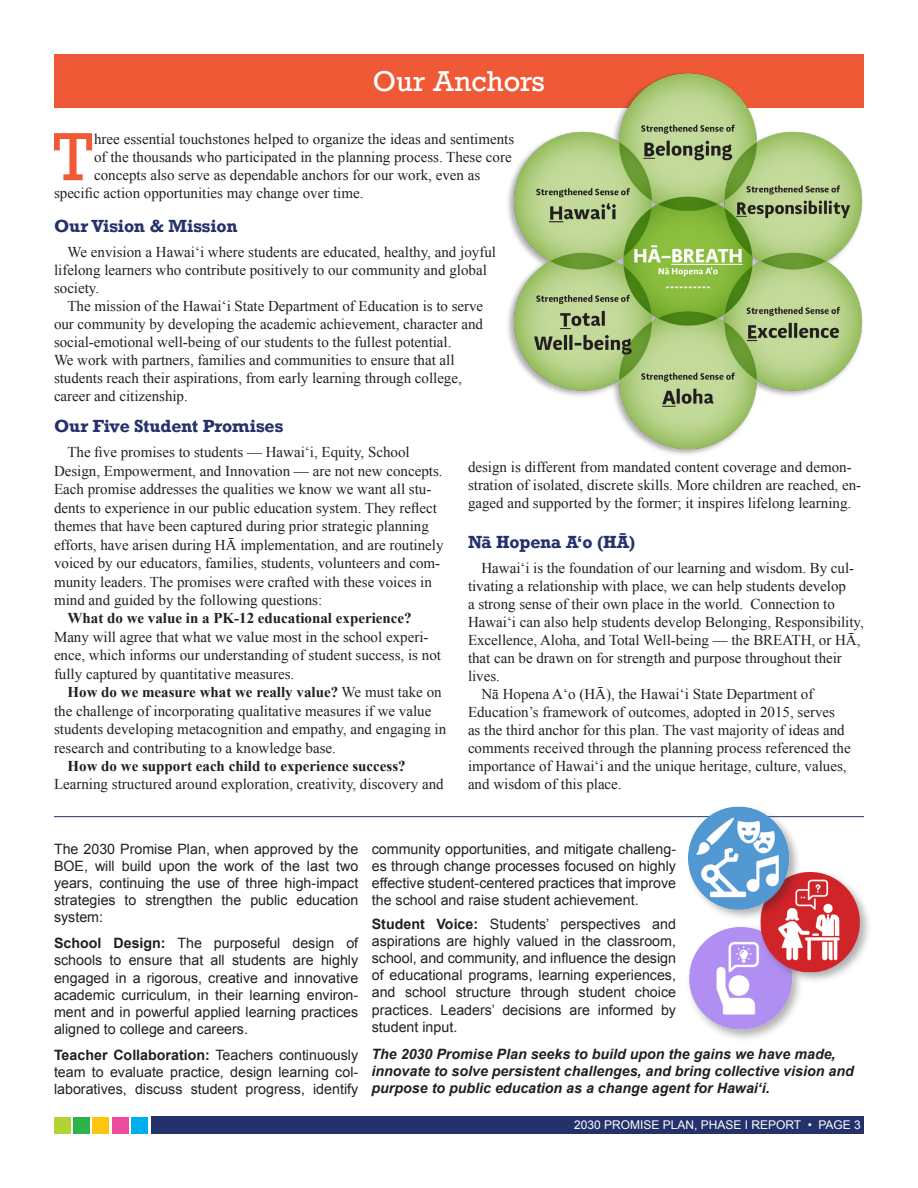
<style>
.page{position:relative;width:918px;height:1188px;background:#fff}
.page>*{position:absolute;margin:0;border:0;box-sizing:border-box;transform-origin:0 0}
.Body{font:63.9px "Rockwell";color:#f05935}
.t1{font:27px "Rockwell";color:#fff}
.Body_Header{font:700 16.5px "Rockwell";letter-spacing:-.01em;color:#24316b}
.Body-2{font:15px/18px "Times New Roman";color:#231f20}
.Breakout_Box{font:14.25px/17.1px "Arial";color:#231f20;text-align:justify}
.Breakout_Box-2{font:italic 700 14.25px/17.1px "Arial";color:#231f20}
.t2{font:12px "Arial";color:#fff}
.s1{font-weight:700}
</style>
<div class="page">
<div style="left:151px;top:1116px;width:713px;height:17px;background:#24316b"></div>
<div style="left:54px;top:1117px;width:16px;height:16px;background:#b3d234"></div>
<div style="left:73px;top:1117px;width:17px;height:16px;background:#2cb34b"></div>
<div style="left:93px;top:1117px;width:16px;height:16px;background:#fec50d"></div>
<div style="left:112px;top:1117px;width:16px;height:16px;background:#ed4c9c"></div>
<div style="left:131px;top:1117px;width:17px;height:16px;background:#00aeef"></div>
<div style="left:54px;top:54px;width:810px;height:54px;background:#f05935"></div>
<img style="left:507px;top:73px;width:356px;height:380px">
<hr style="left:54px;top:816px;width:810px;height:1px;background:#24316b">
<div style="left:686px;top:924px;width:118px;height:119px;background:#231f20;opacity:.35"></div>
<img style="left:687px;top:924px;width:110px;height:111px">
<div style="left:758px;top:870px;width:114px;height:114px;background:#231f20;opacity:.35"></div>
<img style="left:756px;top:870px;width:108px;height:106px">
<div style="left:686px;top:804px;width:115px;height:118px;background:#231f20;opacity:.35"></div>
<img style="left:685px;top:805px;width:108px;height:108px">
<p class="t1" style="left:373px;top:65px;width:174px">Our Anchors</p>
<p class="Body" style="left:52px;top:118px;width:44px">T</p>
<p class="Body-2" style="left:94px;top:130px;width:422px">hree essential touchstones helped to organize the ideas and sentiments</p>
<p class="Body-2" style="left:94px;top:148px;width:419px">of the thousands who participated in the planning process. These core</p>
<p class="Body-2" style="left:94px;top:166px;width:388px">concepts also serve as dependable anchors for our work, even as</p>
<p class="Body-2" style="left:54px;top:184px;width:311px">specific action opportunities may change over time.</p>
<p class="Body_Header" style="left:54px;top:215px;width:185px">Our Vision &amp; Mission</p>
<p class="Body-2" style="left:54px;top:243px;width:444px;text-indent:14px">We envision a Hawaiʻi where students are educated, healthy, and joyful lifelong learners who contribute positively to our community and global society.</p>
<p class="Body-2" style="left:54px;top:297px;width:431px;text-indent:14px">The mission of the Hawai‘i State Department of Education is to serve our community by developing the academic achievement, character and social-emotional well-being of our students to the fullest potential.<br>We work with partners, families and communities to ensure that all students reach their aspirations, from early learning through college, career and citizenship.</p>
<p class="Body_Header" style="left:54px;top:415px;width:231px">Our Five Student Promises</p>
<p class="Body-2" style="left:54px;top:443px;width:391px;line-height:18.5px;text-indent:14px">The five promises to students — Hawai‘i, Equity, School Design, Empowerment, and Innovation — are not new concepts.<br>Each promise addresses the qualities we know we want all stu&shy;dents to experience in our public education system. They reflect themes that have been captured during prior strategic planning efforts, have arisen during HĀ implementation, and are routinely voiced by our educators, families, students, volunteers and com&shy;munity leaders. The promises were crafted with these voices in mind and guided by the following questions:</p>
<p class="Body-2" style="left:54px;top:609px;width:389px;line-height:18.5px;text-indent:14px"><span class="s1">What do we value in a PK-12 educational experience?<br></span>Many will agree that what we value most in the school experi&shy;ence, which informs our understanding of student success, is not fully captured by quantitative measures.</p>
<p class="Body-2" style="left:54px;top:683px;width:394px;line-height:18.5px;text-indent:14px"><span class="s1">How do we measure what we really value?</span> We must take on the challenge of incorporating qualitative measures if we value students developing metacognition and empathy, and engaging in research and contributing to a knowledge base.</p>
<p class="Body-2" style="left:54px;top:757px;width:391px;line-height:18.5px;text-indent:14px"><span class="s1">How do we support each child to experience success?<br></span>Learning structured around exploration, creativity, discovery and</p>
<p class="Body-2" style="left:468px;top:458px;width:395px">design is different from mandated content coverage and demon&shy;stration of isolated, discrete skills. More children are reached, en&shy;gaged and supported by the former; it inspires lifelong learning.</p>
<p class="Body_Header" style="left:468px;top:531px;width:169px">Nā Hopena Aʻo (HĀ)</p>
<p class="Body-2" style="left:468px;top:559px;width:397px;text-indent:14px">Hawaiʻi is the foundation of our learning and wisdom. By cul&shy;tivating a relationship with place, we can help students develop<br>a strong sense of their own place in the world. Connection to Hawaiʻi can also help students develop Belonging, Responsibility, Excellence, Aloha, and Total Well-being — the BREATH, or HĀ, that can be drawn on for strength and purpose throughout their lives.</p>
<p class="Body-2" style="left:468px;top:685px;width:384px;text-indent:14px">Nā Hopena Aʻo (HĀ), the Hawai‘i State Department of Education’s framework of outcomes, adopted in 2015, serves as the third anchor for this plan. The vast majority of ideas and comments received through the planning process referenced the importance of Hawaiʻi and the unique heritage, culture, values, and wisdom of this place.</p>
<p class="Breakout_Box" style="left:54px;top:840px;width:306px">The 2030 Promise Plan, when approved by the BOE, will build upon the work of the last two years, continuing the use of three high-impact strategies to strengthen the public education system:</p>
<p class="Breakout_Box" style="left:54px;top:935px;width:306px"><span class="s1">School Design:</span> The purposeful design of schools to ensure that all students are highly engaged in a rigorous, creative and innovative academic curriculum, in their learning environ&shy;ment and in powerful applied learning practices aligned to college and careers.</p>
<p class="Breakout_Box" style="left:54px;top:1047px;width:306px"><span class="s1">Teacher Collaboration:</span> Teachers continuously team to evaluate practice, design learning col&shy;laboratives, discuss student progress, identify</p>
<p class="Breakout_Box" style="left:372px;top:840px;width:306px">community opportunities, and mitigate challeng&shy;es through change processes focused on highly effective student-centered practices that improve the school and raise student achievement.</p>
<p class="Breakout_Box" style="left:372px;top:916px;width:306px"><span class="s1">Student Voice:</span> Students’ perspectives and aspirations are highly valued in the classroom, school, and community, and influence the design of educational programs, learning experiences, and school structure through student choice practices. Leaders’ decisions are informed by student input.</p>
<p class="Breakout_Box-2" style="left:372px;top:1046px;width:484px">The 2030 Promise Plan seeks to build upon the gains we have made, innovate to solve persistent challenges, and bring collective vision and purpose to public education as a change agent for Hawai‘i.</p>
<p class="t2" style="left:574px;top:1117px;width:288px">2030 PROMISE PLAN, PHASE I REPORT • PAGE 3</p>
</div>
